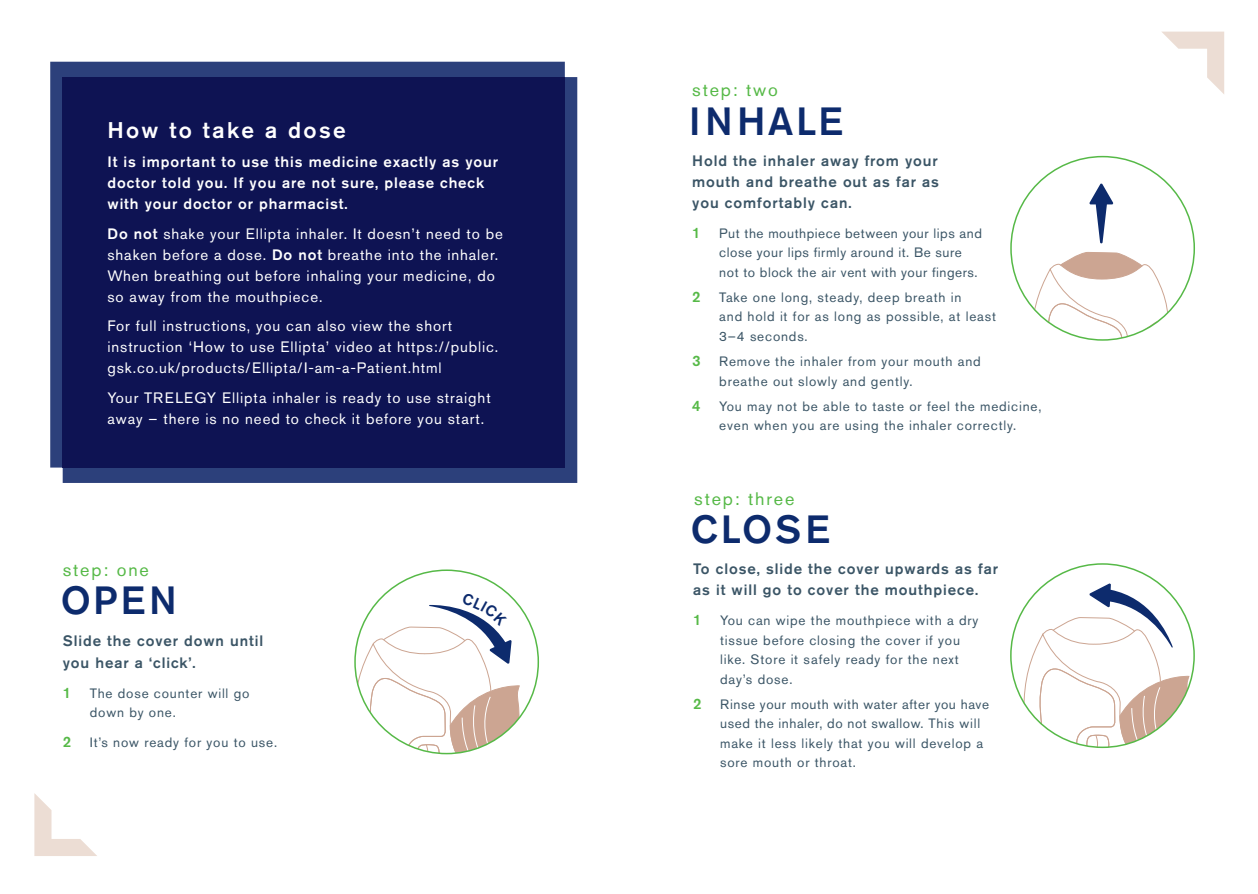
<style>
.page{position:relative;width:1258px;height:894px;background:#fff}
.page>*{position:absolute;margin:0;border:0;box-sizing:border-box;transform-origin:0 0}
.t1{font:500 39px "Akzidenz Grotesk Pro";letter-spacing:.07em;color:#0d2b6d}
.t2{font:500 22.5px "Akzidenz Grotesk Pro";letter-spacing:.1em;color:#fff}
.t3{font:18px "Akzidenz Grotesk Pro";letter-spacing:.1em;color:#56b947}
.t4{font:15px/21px "Akzidenz Grotesk Pro";letter-spacing:.06em;color:#fff}
.t5{font:500 15px/21px "Akzidenz Grotesk Pro";letter-spacing:.06em;color:#3b5566}
.t6{font:500 15px/21px "Akzidenz Grotesk Pro";letter-spacing:.06em;color:#fff}
.t7{font:500 15px "Akzidenz Grotesk Pro";color:#56b947}
.t8{font:13.5px/19.5px "Akzidenz Grotesk Pro";letter-spacing:.06em;color:#3b5566}
.t9{font:13.5px/19.5px "Akzidenz Grotesk Pro";letter-spacing:.04em;color:#3b5566}
.s1{font-weight:500}
</style>
<div class="page">
<svg style="left:1162px;top:32px;width:62px;height:62px"></svg>
<svg style="left:34px;top:793px;width:62px;height:62px"></svg>
<div style="left:50px;top:62px;width:515px;height:405px;background:#2c407b"></div>
<svg style="left:63px;top:77px;width:514px;height:406px;background:#2b3e79"></svg>
<div style="left:63px;top:77px;width:502px;height:390px;background:#0e1353"></div>
<svg style="left:1089px;top:183px;width:24px;height:61px"></svg>
<svg style="left:1030px;top:252px;width:164px;height:88px"></svg>
<svg style="left:1023px;top:583px;width:166px;height:164px"></svg>
<svg style="left:355px;top:593px;width:165px;height:160px"></svg>
<h2 class="t2" style="left:107px;top:121px;width:240px">How to take a dose</h2>
<p class="t6" style="left:107px;top:152px;width:392px">It is important to use this medicine exactly as your doctor told you. If you are not sure, please check with your doctor or pharmacist.</p>
<p class="t4" style="left:107px;top:224px;width:397px"><span class="s1">Do not</span> shake your Ellipta inhaler. It doesn’t need to be shaken before a dose. <span class="s1">Do not</span> breathe into the inhaler.<br>When breathing out before inhaling your medicine, do so away from the mouthpiece.</p>
<p class="t4" style="left:107px;top:317px;width:392px">For full instructions, you can also view the short instruction ‘How to use Ellipta’ video at https://public. gsk.co.uk/products/Ellipta/I-am-a-Patient.html</p>
<p class="t4" style="left:107px;top:388px;width:385px">Your TRELEGY Ellipta inhaler is ready to use straight away – there is no need to check it before you start.</p>
<h3 class="t3" style="left:63px;top:563px;width:88px">step: one</h3>
<h1 class="t1" style="left:61px;top:586px;width:117px">OPEN</h1>
<p class="t5" style="left:63px;top:630px;width:202px;line-height:22.5px">Slide the cover down until you hear a ‘click’.</p>
<p class="t7" style="left:63px;top:687px;width:10px">1</p>
<p class="t8" style="left:90px;top:684px;width:161px">The dose counter will go down by one.</p>
<p class="t7" style="left:63px;top:736px;width:10px">2</p>
<p class="t8" style="left:90px;top:733px;width:189px">It’s now ready for you to use.</p>
<h3 class="t3" style="left:692px;top:84px;width:87px">step: two</h3>
<h1 class="t1" style="left:689px;top:106px;width:155px">INHALE</h1>
<p class="t5" style="left:692px;top:151px;width:248px;text-align:justify">Hold the inhaler away from your mouth and breathe out as far as you comfortably can.</p>
<p class="t7" style="left:692px;top:227px;width:10px">1</p>
<p class="t9" style="left:719px;top:224px;width:264px">Put the mouthpiece between your lips and close your lips firmly around it. Be sure not to block the air vent with your fingers.</p>
<p class="t7" style="left:692px;top:291px;width:10px">2</p>
<p class="t8" style="left:719px;top:288px;width:278px">Take one long, steady, deep breath in<br>and hold it for as long as possible, at least<br>3–4 seconds.</p>
<p class="t7" style="left:692px;top:355px;width:10px">3</p>
<p class="t8" style="left:719px;top:353px;width:263px">Remove the inhaler from your mouth and breathe out slowly and gently.</p>
<p class="t7" style="left:692px;top:400px;width:10px">4</p>
<p class="t8" style="left:719px;top:397px;width:324px">You may not be able to taste or feel the medicine, even when you are using the inhaler correctly.</p>
<h3 class="t3" style="left:694px;top:492px;width:102px">step: three</h3>
<h1 class="t1" style="left:691px;top:515px;width:140px">CLOSE</h1>
<p class="t5" style="left:693px;top:559px;width:306px">To close, slide the cover upwards as far as it will go to cover the mouthpiece.</p>
<p class="t7" style="left:693px;top:614px;width:10px">1</p>
<p class="t8" style="left:720px;top:611px;width:260px">You can wipe the mouthpiece with a dry tissue before closing the cover if you like. Store it safely ready for the next day’s dose.</p>
<p class="t7" style="left:693px;top:698px;width:10px">2</p>
<p class="t8" style="left:720px;top:695px;width:270px">Rinse your mouth with water after you have used the inhaler, do not swallow. This will make it less likely that you will develop a sore mouth or throat.</p>
</div>
